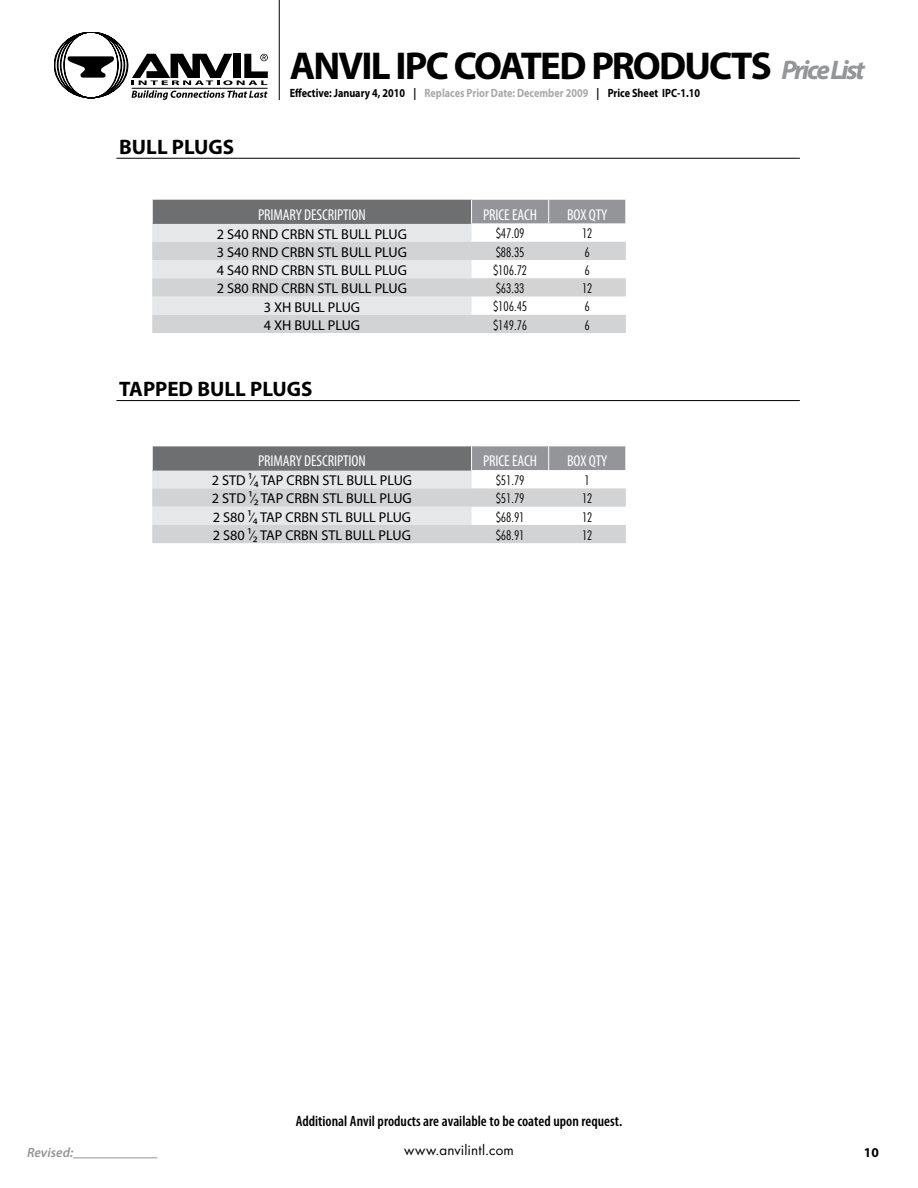
<style>
.page{position:relative;width:918px;height:1188px;background:#fff}
.page>*{position:absolute;margin:0;border:0;box-sizing:border-box;transform-origin:0 0}
.t1{font:700 39px "Myriad Pro";letter-spacing:-.045em;color:#000}
.t2{font:700 21px "Myriad Pro";color:#000}
.t3{font:condensed 15.75px "Myriad Pro";letter-spacing:-.01em;color:#fff}
.t4{font:600 condensed 15px "Myriad Pro";color:#000}
.t5{font:14.25px "Myriad Pro";color:#000}
.t6{font:300 condensed 13.5px "Futura BT";color:#000}
.t7{font:13.5px "Futura";letter-spacing:.01em;color:#000}
.t8{font:italic 600 13.5px "Myriad Pro";color:#939598}
.t9{font:700 13.5px "Myriad Pro";color:#000}
.t10{font:700 12px "Myriad Pro";color:#000;scale:.85 1}
.s1{font-style:italic;font-size:27px;color:#939598}
.s2{color:#a7a9ac}
</style>
<div class="page">
<hr style="left:73px;top:1158px;width:84px;height:1px;background:#939598">
<hr style="left:279px;top:0;width:1px;height:100px;background:#000">
<svg style="left:54px;top:32px;width:214px;height:68px"></svg>
<hr style="left:132px;top:88px;width:136px;height:1px;background:#000">
<hr style="left:116px;top:158px;width:684px;height:1px;background:#000">
<hr style="left:116px;top:400px;width:684px;height:1px;background:#000">
<svg style="left:152px;top:200px;width:474px;height:133px;background:#cdcfd0"></svg>
<svg style="left:152px;top:447px;width:474px;height:96px;background:#c6c8c9"></svg>
<h2 class="t2" style="left:119px;top:133px;width:25px">BULL</h2>
<h2 class="t2" style="left:172px;top:133px;width:62px">PLUGS</h2>
<h1 class="t1" style="left:290px;top:40px;width:577px">Anvil IPC Coated Products <span class="s1">Price List</span></h1>
<p class="t10" style="left:290px;top:85px;width:484px">Effective: January 4, 2010 | <span class="s2">Replaces Prior Date: December 2009</span> | Price Sheet IPC-1.10</p>
<p class="t3" style="left:258px;top:205px;width:8px">PRIMAR</p>
<p class="t3" style="left:296px;top:205px;width:22px">Y DESCRIP</p>
<p class="t3" style="left:343px;top:205px;width:24px">TION</p>
<p class="t3" style="left:483px;top:205px;width:56px">PRICE EACH</p>
<p class="t3" style="left:567px;top:205px;width:42px">BOX QTY</p>
<p class="t5" style="left:217px;top:225px;width:192px">2 S40 RND CRBN STL BULL PLUG</p>
<p class="t6" style="left:496px;top:225px;width:30px">$47.09</p>
<p class="t6" style="left:582px;top:225px;width:12px">12</p>
<p class="t5" style="left:217px;top:243px;width:192px">3 S40 RND CRBN STL BULL PLUG</p>
<p class="t6" style="left:496px;top:244px;width:30px">$88.35</p>
<p class="t6" style="left:585px;top:244px;width:7px">6</p>
<p class="t5" style="left:217px;top:261px;width:192px">4 S40 RND CRBN STL BULL PLUG</p>
<p class="t6" style="left:493px;top:262px;width:36px">$106.72</p>
<p class="t6" style="left:585px;top:262px;width:7px">6</p>
<p class="t5" style="left:217px;top:280px;width:192px">2 S80 RND CRBN STL BULL PLUG</p>
<p class="t6" style="left:496px;top:280px;width:30px">$63.33</p>
<p class="t6" style="left:582px;top:280px;width:12px">12</p>
<p class="t5" style="left:264px;top:298px;width:98px">3 XH BULL PLUG</p>
<p class="t6" style="left:493px;top:298px;width:36px">$106.45</p>
<p class="t6" style="left:585px;top:298px;width:7px">6</p>
<p class="t5" style="left:264px;top:316px;width:98px">4 XH BULL PLUG</p>
<p class="t6" style="left:493px;top:317px;width:36px">$149.76</p>
<p class="t6" style="left:585px;top:317px;width:7px">6</p>
<h2 class="t2" style="left:119px;top:376px;width:104px">TAPPED BULL</h2>
<h2 class="t2" style="left:250px;top:376px;width:62px">PLUGS</h2>
<p class="t3" style="left:258px;top:452px;width:8px">PRIMAR</p>
<p class="t3" style="left:296px;top:452px;width:22px">Y DESCRIP</p>
<p class="t3" style="left:343px;top:452px;width:24px">TION</p>
<p class="t3" style="left:483px;top:452px;width:56px">PRICE EACH</p>
<p class="t3" style="left:567px;top:452px;width:42px">BOX QTY</p>
<p class="t5" style="left:212px;top:472px;width:202px">2 STD ¹∕₄ TAP CRBN STL BULL PLUG</p>
<p class="t6" style="left:496px;top:472px;width:30px">$51.79</p>
<p class="t6" style="left:585px;top:472px;width:7px">1</p>
<p class="t5" style="left:212px;top:490px;width:201px">2 STD ¹∕₂ TAP CRBN STL BULL PLUG</p>
<p class="t6" style="left:496px;top:490px;width:30px">$51.79</p>
<p class="t6" style="left:582px;top:490px;width:12px">12</p>
<p class="t5" style="left:213px;top:508px;width:200px">2 S80 ¹∕₄ TAP CRBN STL BULL PLUG</p>
<p class="t6" style="left:496px;top:509px;width:30px">$68.91</p>
<p class="t6" style="left:582px;top:509px;width:12px">12</p>
<p class="t5" style="left:213px;top:526px;width:199px">2 S80 ¹∕₂ TAP CRBN STL BULL PLUG</p>
<p class="t6" style="left:496px;top:527px;width:30px">$68.91</p>
<p class="t6" style="left:582px;top:527px;width:12px">12</p>
<p class="t4" style="left:296px;top:1112px;width:328px">Additional Anvil products are available to be coated upon request.</p>
<p class="t8" style="left:27px;top:1143px;width:48px">Revised:</p>
<p class="t7" style="left:404px;top:1140px;width:111px">www.anvilintl.com</p>
<p class="t9" style="left:864px;top:1144px;width:16px">10</p>
</div>
